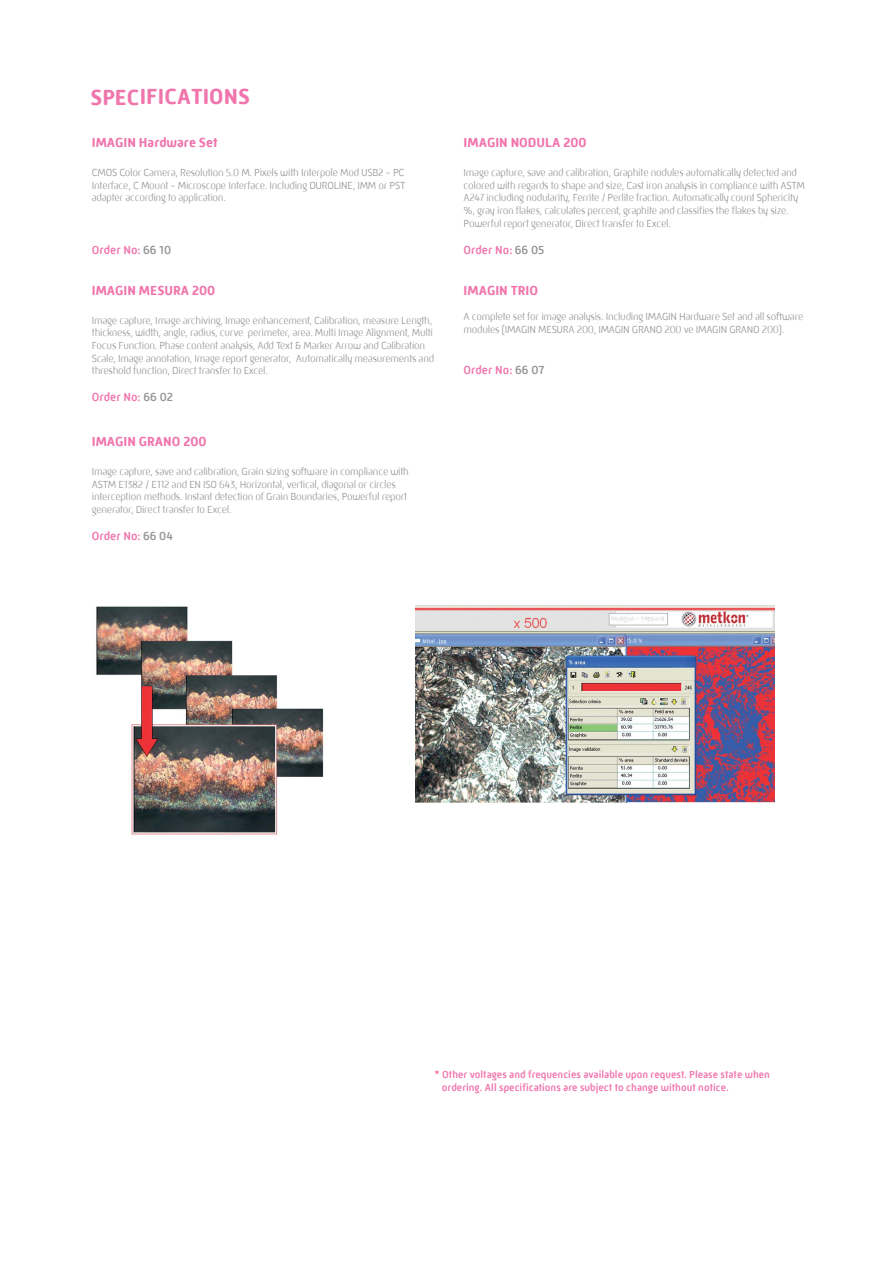
<style>
.page{position:relative;width:893px;height:1263px;background:#fff}
.page>*{position:absolute;margin:0;border:0;box-sizing:border-box;transform-origin:0 0}
.t1{font:700 22.5px "Mic 32 New Rounded W00";color:#f075ad}
.t2{font:700 13.5px "Mic 32 New Rounded W00";color:#f075ad}
.t3{font:500 12px "Mic 32 New Rounded W00";color:#f075ad}
.t4{font:300 10.5px/12.6px "Mic 32 New Rounded W00";letter-spacing:-.025em;color:#939598}
.t5{font:500 10.5px/12.6px "Mic 32 New Rounded W00";color:#f075ad}
.s1{color:#939598}
</style>
<div class="page">
<img style="left:96px;top:606px;width:228px;height:229px">
<img style="left:416px;top:605px;width:358px;height:198px">
<h1 class="t1" style="left:91px;top:84px;width:161px">SPECIFICATIONS</h1>
<p class="t2" style="left:92px;top:135px;width:127px">IMAGIN Hardware Set</p>
<p class="t4" style="left:92px;top:166px;width:315px;text-align:justify">CMOS Color Camera, Resolution 5.0 M. Pixels with Interpole Mod USB2 - PC Interface, C Mount - Microscope Interface. Including DUROLINE, IMM or PST adapter according to application.</p>
<p class="t3" style="left:92px;top:243px;width:81px">Order No: <span class="s1">66 10</span></p>
<p class="t2" style="left:92px;top:283px;width:125px">IMAGIN MESURA 200</p>
<p class="t4" style="left:92px;top:314px;width:344px">Image capture, Image archiving, Image enhancement, Calibration, measure Length, thickness, width, angle, radius, curve perimeter, area. Multi Image Alignment, Multi Focus Function. Phase content analysis, Add Text &amp; Marker Arrow and Calibration Scale, Image annotation, Image report generator, Automatically measurements and threshold function, Direct transfer to Excel.</p>
<p class="t3" style="left:92px;top:390px;width:83px">Order No: <span class="s1">66 02</span></p>
<p class="t2" style="left:92px;top:434px;width:116px">IMAGIN GRANO 200</p>
<p class="t4" style="left:92px;top:465px;width:319px">Image capture, save and calibration, Grain sizing software in compliance with ASTM E1382 / E112 and EN ISO 643, Horizontal, vertical, diagonal or circles interception methods. Instant detection of Grain Boundaries, Powerful report generator, Direct transfer to Excel.</p>
<p class="t3" style="left:92px;top:529px;width:83px">Order No: <span class="s1">66 04</span></p>
<p class="t2" style="left:464px;top:135px;width:124px">IMAGIN NODULA 200</p>
<p class="t4" style="left:464px;top:166px;width:343px">Image capture, save and calibration, Graphite nodules automatically detected and colored with regards to shape and size, Cast iron analysis in compliance with ASTM A247 including nodularity, Ferrite / Perlite fraction. Automatically count Sphericity %, gray iron flakes, calculates percent, graphite and classifies the flakes by size.<br>Powerful report generator, Direct transfer to Excel.</p>
<p class="t3" style="left:464px;top:243px;width:82px">Order No: <span class="s1">66 05</span></p>
<p class="t2" style="left:464px;top:283px;width:76px">IMAGIN TRIO</p>
<p class="t4" style="left:464px;top:310px;width:341px">A complete set for image analysis. Including IMAGIN Hardware Set and all software modules (IMAGIN MESURA 200, IMAGIN GRANO 200 ve IMAGIN GRANO 200).</p>
<p class="t3" style="left:464px;top:363px;width:82px">Order No: <span class="s1">66 07</span></p>
<p class="t5" style="left:442px;top:1068px;width:330px;text-indent:-7px">* Other voltages and frequencies available upon request. Please state when ordering. All specifications are subject to change without notice.</p>
</div>
